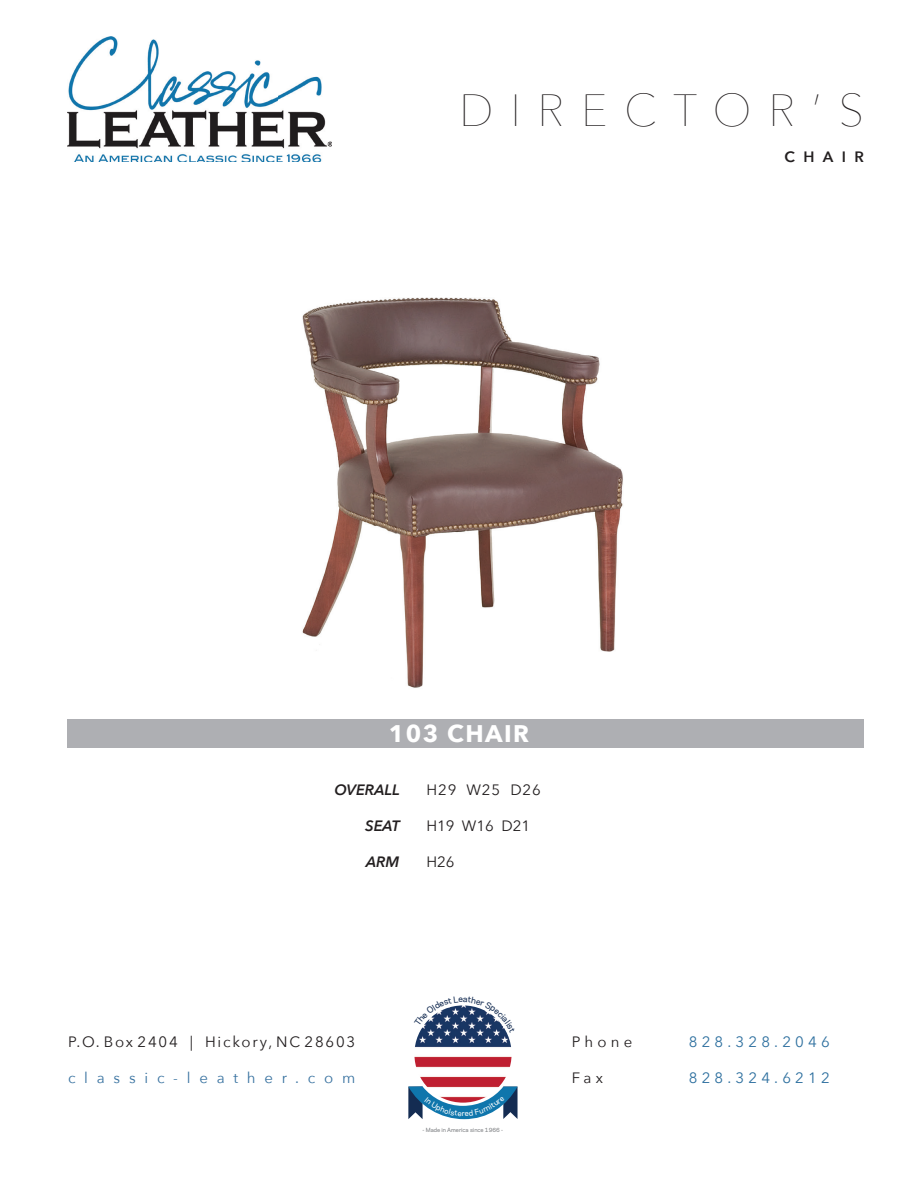
<style>
.page{position:relative;width:918px;height:1188px;background:#fff}
.page>*{position:absolute;margin:0;border:0;box-sizing:border-box;transform-origin:0 0}
.t1{font:200 45px "Avenir Next";letter-spacing:.37em;color:#231f20}
.t2{font:700 24px "Avenir Next";letter-spacing:.06em;color:#fff}
.t3{font:15px "Avenir Next";letter-spacing:.12em;color:#231f20}
.t4{font:15px "Avenir Next";letter-spacing:.28em;color:#2e709f}
.t5{font:15px "Avenir Next";letter-spacing:.585em;color:#3872a0}
.t6{font:italic 600 15px "Avenir Next";color:#231f20}
.t7{font:15px "Avenir Next";letter-spacing:.06em;color:#231f20}
.t8{font:15px "Avenir Next";color:#231f20}
.t9{font:600 15px "Avenir Next";letter-spacing:.56em;color:#231f20}
.t10{font:500 5.4px "Galaxie Polaris";color:#808285}
</style>
<div class="page">
<img style="left:414px;top:1005px;width:98px;height:98px;border-radius:49px">
<div style="left:68px;top:719px;width:796px;height:29px;background:#aeafb3"></div>
<img style="left:68px;top:37px;width:264px;height:125px">
<img style="left:302px;top:297px;width:321px;height:391px">
<svg style="left:408px;top:1086px;width:110px;height:33px"></svg>
<svg style="left:419px;top:1005px;width:88px;height:28px"></svg>
<h1 class="t1" style="left:459px;top:72px;width:406px">DIRECTOR’S</h1>
<p class="t9" style="left:785px;top:144px;width:81px">CHAIR</p>
<h2 class="t2" style="left:389px;top:713px;width:142px">103 CHAIR</h2>
<p class="t6" style="left:335px;top:777px;width:67px">OVERALL</p>
<p class="t6" style="left:365px;top:813px;width:36px">SEAT</p>
<p class="t6" style="left:366px;top:849px;width:35px">ARM</p>
<p class="t7" style="left:426px;top:777px;width:116px">H29 W25 D26</p>
<p class="t8" style="left:426px;top:813px;width:105px">H19 W16 D21</p>
<p class="t3" style="left:426px;top:849px;width:30px">H26</p>
<p class="t3" style="left:68px;top:1029px;width:289px">P.O. Box 2404 | Hickory, NC 28603</p>
<p class="t5" style="left:68px;top:1065px;width:289px">classic-leather.com</p>
<p class="t10" style="left:423px;top:1125px;width:82px">- Made in America since 1966 -</p>
<p class="t3" style="left:572px;top:1029px;width:62px">Phone</p>
<p class="t4" style="left:689px;top:1029px;width:143px">828.328.2046</p>
<p class="t3" style="left:572px;top:1065px;width:33px">Fax</p>
<p class="t4" style="left:689px;top:1065px;width:143px">828.324.6212</p>
</div>
